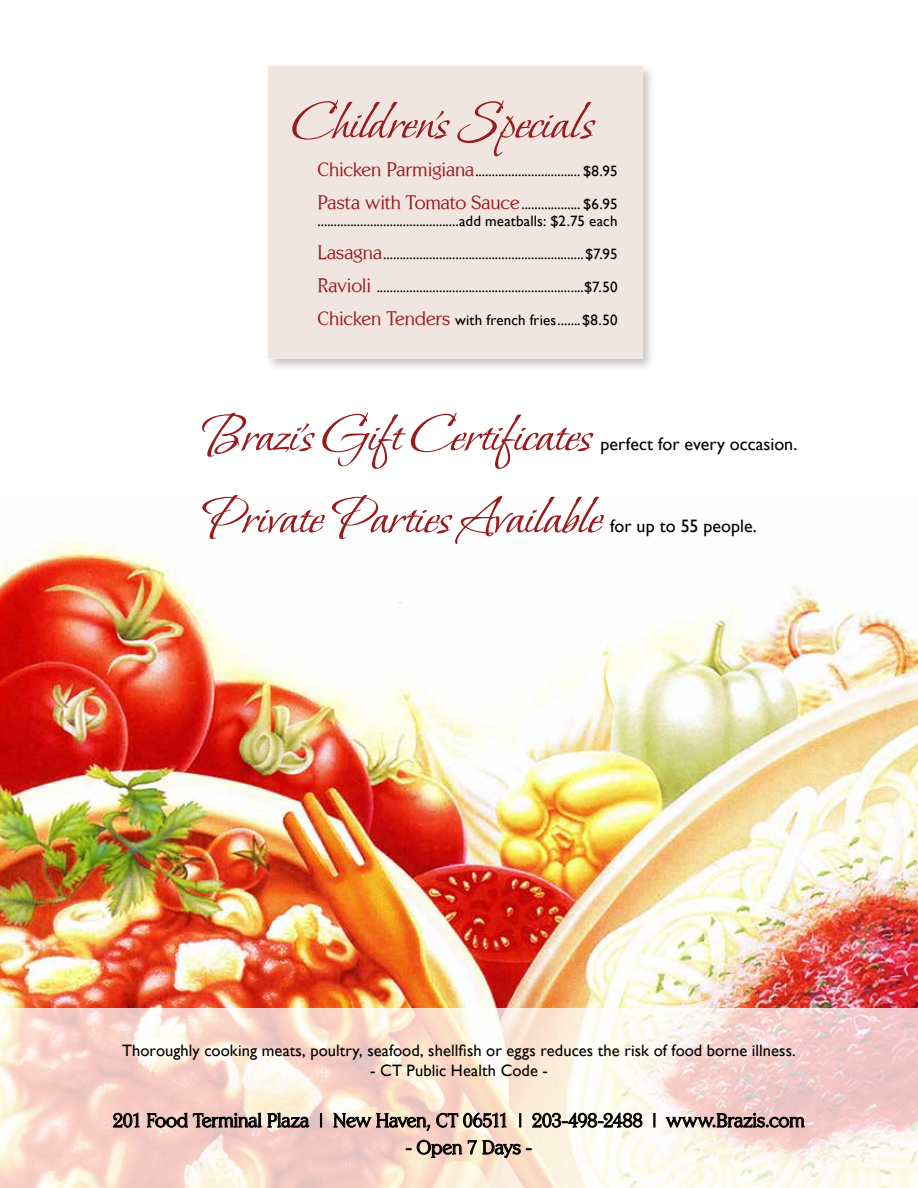
<style>
.page{position:relative;width:918px;height:1188px;background:#fff}
.page>*{position:absolute;margin:0;border:0;box-sizing:border-box;transform-origin:0 0}
.t1{font:58.5px "Bonheur Royale";color:#981b1e}
.t2{font:19.5px "Centabel";letter-spacing:-.01em;color:#000}
.t3{font:18px "Gill Sans";color:#000}
.t4{font:16.5px "Gill Sans";letter-spacing:.005em;color:#000}
.t5{font:15px/16.5px "Gill Sans";letter-spacing:.01em;color:#000}
.s1{font-family:"Centabel";font-size:19.5px;color:#981b1e}
</style>
<div class="page">
<div style="left:265px;top:63px;width:391px;height:309px;background:#000;opacity:.23"></div>
<div style="left:269px;top:66px;width:374px;height:293px;background:#f1e5e0"></div>
<img style="left:0;top:541px;width:918px;height:467px">
<svg style="left:0;top:1008px;width:918px;height:180px"></svg>
<svg style="left:112px;top:1112px;width:28px;height:16px"></svg>
<svg style="left:147px;top:1112px;width:163px;height:16px;background:#9e8a83"></svg>
<svg style="left:320px;top:1113px;width:2px;height:14px"></svg>
<svg style="left:333px;top:1112px;width:174px;height:20px;background:#b6a195"></svg>
<svg style="left:519px;top:1113px;width:2px;height:14px"></svg>
<svg style="left:532px;top:1112px;width:111px;height:16px"></svg>
<svg style="left:654px;top:1113px;width:1px;height:14px"></svg>
<svg style="left:666px;top:1112px;width:139px;height:16px;background:#a38d8a"></svg>
<svg style="left:406px;top:1140px;width:126px;height:18px;background:#baa695"></svg>
<h1 class="t1" style="left:292px;top:92px;width:303px">Children’s Specials</h1>
<p class="t5" style="left:318px;top:163px;width:301px"><span class="s1">Chicken Parmigiana</span>................................ $8.95</p>
<p class="t5" style="left:318px;top:196px;width:301px"><span class="s1">Pasta with Tomato Sauce</span>.................. $6.95 ...........................................add meatballs: $2.75 each</p>
<p class="t5" style="left:318px;top:245px;width:301px"><span class="s1">Lasagna</span>.............................................................$7.95</p>
<p class="t5" style="left:318px;top:278px;width:302px"><span class="s1">Ravioli</span> ...............................................................$7.50</p>
<p class="t5" style="left:318px;top:311px;width:302px"><span class="s1">Chicken Tenders</span> with french fries.......$8.50</p>
<h1 class="t1" style="left:202px;top:405px;width:391px">Brazi’s Gift Certificates</h1>
<p class="t3" style="left:600px;top:433px;width:198px">perfect for every occasion.</p>
<h1 class="t1" style="left:202px;top:487px;width:401px">Private Parties Available</h1>
<p class="t3" style="left:610px;top:515px;width:148px">for up to 55 people.</p>
<p class="t4" style="left:122px;top:1040px;width:675px">Thoroughly cooking meats, poultry, seafood, shellfish or eggs reduces the risk of food borne illness.</p>
<p class="t4" style="left:370px;top:1060px;width:179px">- CT Public Health Code -</p>
<h2 class="t2" style="left:113px;top:1109px;width:693px">201 Food Terminal Plaza | New Haven, CT 06511 | 203-498-2488 | www.Brazis.com</h2>
<h2 class="t2" style="left:406px;top:1136px;width:128px">- Open 7 Days -</h2>
</div>
